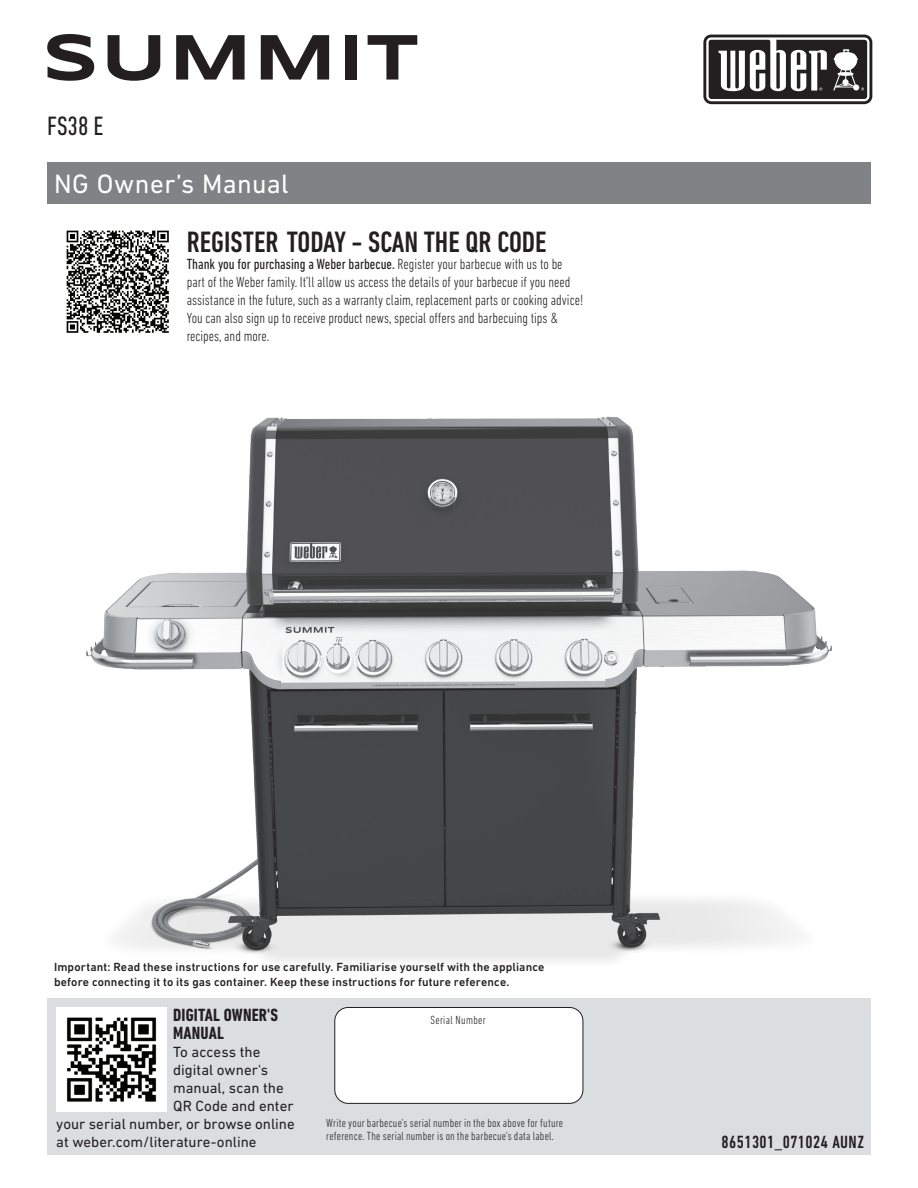
<style>
.page{position:relative;width:918px;height:1188px;background:#fff}
.page>*{position:absolute;margin:0;border:0;box-sizing:border-box;transform-origin:0 0}
.t1{font:500 condensed 30px "DIN Next LT Pro";color:#231f20}
.t2{font:27px "DIN Next LT Pro";letter-spacing:.015em;color:#fff}
.t3{font:condensed 27px "DIN Next LT Pro";color:#231f20}
.t4{font:700 condensed 18px/18px "DIN Next LT Pro";letter-spacing:.01em;color:#231f20}
.t5{font:500 condensed 18px "DIN Next LT Pro";letter-spacing:.025em;color:#231f20}
.t6{font:300 condensed 15px/18px "DIN Next LT Pro";color:#231f20}
.t7{font:15px "DIN Next LT Pro";color:#231f20}
.t8{font:500 12px/14.4px "DIN Next LT Pro";letter-spacing:.015em;color:#231f20}
.t9{font:300 condensed 12px/13.5px "DIN Next LT Pro";letter-spacing:.02em;color:#231f20}
.s1{font-weight:400}
</style>
<div class="page">
<img style="left:86px;top:416px;width:746px;height:546px">
<svg style="left:703px;top:35px;width:169px;height:69px"></svg>
<svg style="left:706px;top:37px;width:163px;height:64px"></svg>
<div style="left:47px;top:162px;width:824px;height:42px;background:#808285"></div>
<div style="left:47px;top:998px;width:824px;height:156px;background:#dcdddf"></div>
<div style="left:335px;top:1007px;width:248px;height:96px;background:#fff;border-radius:14px"></div>
<div style="left:334px;top:1007px;width:249px;height:97px;border:1px solid #231f20;border-radius:14px"></div>
<img style="left:56px;top:1007px;width:110px;height:105px">
<svg style="left:47px;top:34px;width:47px;height:47px"></svg>
<svg style="left:108px;top:35px;width:52px;height:46px"></svg>
<svg style="left:176px;top:35px;width:69px;height:45px"></svg>
<svg style="left:261px;top:35px;width:68px;height:45px"></svg>
<div style="left:345px;top:35px;width:12px;height:45px;background:#231f20"></div>
<svg style="left:368px;top:35px;width:49px;height:45px"></svg>
<img style="left:66px;top:230px;width:103px;height:103px">
<h2 class="t3" style="left:47px;top:111px;width:58px">FS38 E</h2>
<h2 class="t2" style="left:54px;top:168px;width:236px">NG Owner’s Manual</h2>
<h1 class="t1" style="left:187px;top:225px;width:361px">REGISTER TODAY - SCAN THE QR CODE</h1>
<p class="t6" style="left:187px;top:255px;width:398px"><span class="s1">Thank you for purchasing a Weber barbecue.</span> Register your barbecue with us to be part of the Weber family. It’ll allow us access the details of your barbecue if you need assistance in the future, such as a warranty claim, replacement parts or cooking advice!<br>You can also sign up to receive product news, special offers and barbecuing tips &amp; recipes, and more.</p>
<p class="t8" style="left:54px;top:960px;width:492px">Important: Read these instructions for use carefully. Familiarise yourself with the appliance before connecting it to its gas container. Keep these instructions for future reference.</p>
<p class="t4" style="left:173px;top:1006px;width:106px">DIGITAL OWNER'S<br>MANUAL</p>
<p class="t7" style="left:173px;top:1043px;width:89px">To access the</p>
<p class="t7" style="left:173px;top:1061px;width:96px">digital owner's</p>
<p class="t7" style="left:173px;top:1079px;width:112px">manual, scan the</p>
<p class="t7" style="left:173px;top:1097px;width:122px">QR Code and enter</p>
<p class="t7" style="left:56px;top:1115px;width:240px">your serial number, or browse online</p>
<p class="t7" style="left:56px;top:1133px;width:202px">at weber.com/literature-online</p>
<p class="t9" style="left:431px;top:1013px;width:57px">Serial Number</p>
<p class="t9" style="left:326px;top:1116px;width:239px">Write your barbecue's serial number in the box above for future reference. The serial number is on the barbecue's data label.</p>
<p class="t5" style="left:722px;top:1132px;width:144px">8651301_071024 AUNZ</p>
</div>
